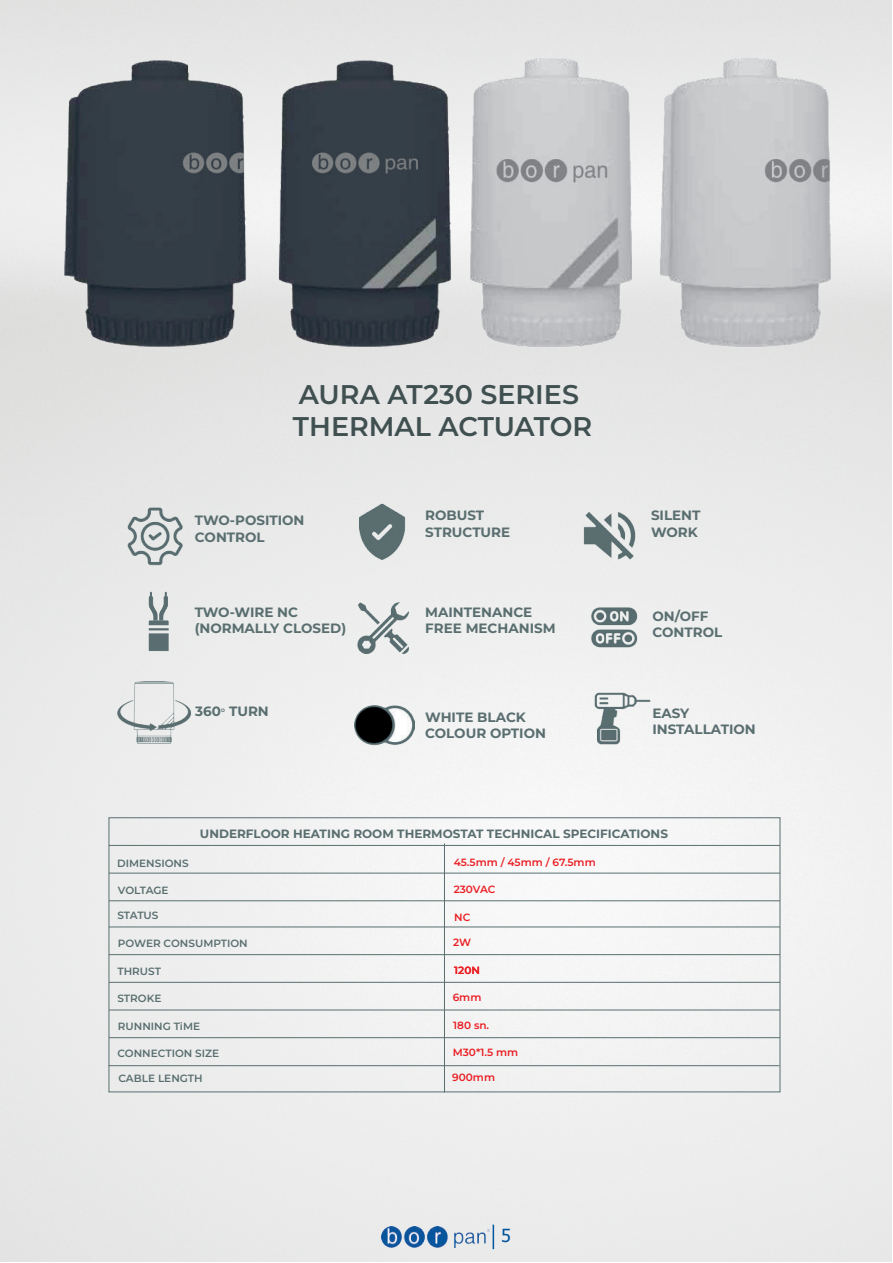
<style>
.page{position:relative;width:893px;height:1263px;background:#fff}
.page>*{position:absolute;margin:0;border:0;box-sizing:border-box;transform-origin:0 0}
.t1{font:600 27px/32.4px "Montserrat";color:#404f50}
.t2{font:18px "Tahoma";color:#03559d}
.t3{font:700 13.5px/16.2px "Montserrat";color:#5a6e70}
.t4{font:700 12px "Montserrat";color:#5a6e70}
.t5{font:600 10.5px "Montserrat";color:#5a6e70}
.t6{font:600 10.5px "Montserrat";color:#eb1f25}
.s1{font-weight:600;font-size:10.5px;color:#5a6d70}
</style>
<div class="page">
<img style="left:0;top:0;width:891px;height:1262px">
<img style="left:355px;top:695px;width:59px;height:60px">
<div style="left:109px;top:817px;width:671px;height:275px;border:1px solid #5a6e70"></div>
<hr style="left:109px;top:1037px;width:671px;height:1px;background:#5a6e70">
<hr style="left:108px;top:1065px;width:671px;height:1px;background:#5a6e70">
<hr style="left:109px;top:1010px;width:671px;height:1px;background:#5a6e70">
<hr style="left:109px;top:982px;width:671px;height:1px;background:#5a6e70">
<hr style="left:109px;top:954px;width:671px;height:1px;background:#5a6e70">
<hr style="left:109px;top:926px;width:671px;height:1px;background:#5a6e70">
<hr style="left:109px;top:900px;width:671px;height:1px;background:#5a6e70">
<hr style="left:109px;top:873px;width:671px;height:1px;background:#5a6e70">
<hr style="left:109px;top:845px;width:671px;height:1px;background:#5a6e70">
<hr style="left:444px;top:843px;width:1px;height:249px;background:#5a6e70">
<img style="left:590px;top:603px;width:48px;height:47px">
<img style="left:431px;top:35px;width:438px;height:339px">
<img style="left:111px;top:498px;width:94px;height:76px">
<img style="left:341px;top:496px;width:87px;height:71px">
<img style="left:577px;top:507px;width:69px;height:57px">
<img style="left:113px;top:586px;width:92px;height:75px">
<img style="left:344px;top:595px;width:81px;height:66px">
<img style="left:107px;top:673px;width:94px;height:77px">
<img style="left:573px;top:682px;width:87px;height:71px">
<img style="left:64px;top:60px;width:428px;height:287px">
<img style="left:382px;top:1226px;width:107px;height:21px">
<svg style="left:493px;top:1224px;width:1px;height:25px"></svg>
<h1 class="t1" style="left:293px;top:377px;width:301px">AURA AT230 SERIES<br>THERMAL ACTUATOR</h1>
<p class="t3" style="left:195px;top:512px;width:111px">TWO-POSITION<br>CONTROL</p>
<p class="t3" style="left:651px;top:507px;width:51px">SILENT<br>WORK</p>
<p class="t3" style="left:425px;top:507px;width:86px">ROBUST<br>STRUCTURE</p>
<p class="t3" style="left:195px;top:604px;width:153px">TWO-WIRE NC (NORMALLY CLOSED)</p>
<p class="t3" style="left:195px;top:702px;width:75px">360<span class="s1">°</span> TURN</p>
<p class="t3" style="left:425px;top:603px;width:132px">MAINTENANCE<br>FREE MECHANISM</p>
<p class="t3" style="left:425px;top:708px;width:122px">WHITE BLACK<br>COLOUR OPTION</p>
<p class="t3" style="left:652px;top:608px;width:71px">ON/OFF<br>CONTROL</p>
<p class="t3" style="left:652px;top:704px;width:105px">EASY<br>INSTALLATION</p>
<p class="t5" style="left:117px;top:856px;width:73px">DIMENSIONS</p>
<p class="t5" style="left:118px;top:883px;width:52px">VOLTAGE</p>
<p class="t5" style="left:117px;top:908px;width:43px">STATUS</p>
<p class="t4" style="left:200px;top:825px;width:470px">UNDERFLOOR HEATING ROOM THERMOSTAT TECHNICAL SPECIFICATIONS</p>
<p class="t6" style="left:454px;top:854px;width:144px">45.5mm / 45mm / 67.5mm</p>
<p class="t6" style="left:454px;top:882px;width:43px">230VAC</p>
<p class="t6" style="left:454px;top:910px;width:18px">NC</p>
<p class="t5" style="left:118px;top:935px;width:131px">POWER CONSUMPTION</p>
<p class="t6" style="left:453px;top:934px;width:19px">2W</p>
<p class="t5" style="left:117px;top:964px;width:45px">THRUST</p>
<p class="t6" style="left:454px;top:963px;width:27px">120N</p>
<p class="t5" style="left:117px;top:990px;width:46px">STROKE</p>
<p class="t6" style="left:453px;top:989px;width:30px">6mm</p>
<p class="t5" style="left:118px;top:1019px;width:84px">RUNNING TiME</p>
<p class="t6" style="left:453px;top:1018px;width:37px">180 sn.</p>
<p class="t5" style="left:117px;top:1046px;width:103px">CONNECTION SIZE</p>
<p class="t6" style="left:453px;top:1045px;width:67px">M30*1.5 mm</p>
<p class="t5" style="left:118px;top:1070px;width:86px">CABLE LENGTH</p>
<p class="t6" style="left:452px;top:1069px;width:44px">900mm</p>
<h2 class="t2" style="left:501px;top:1223px;width:11px">5</h2>
</div>
